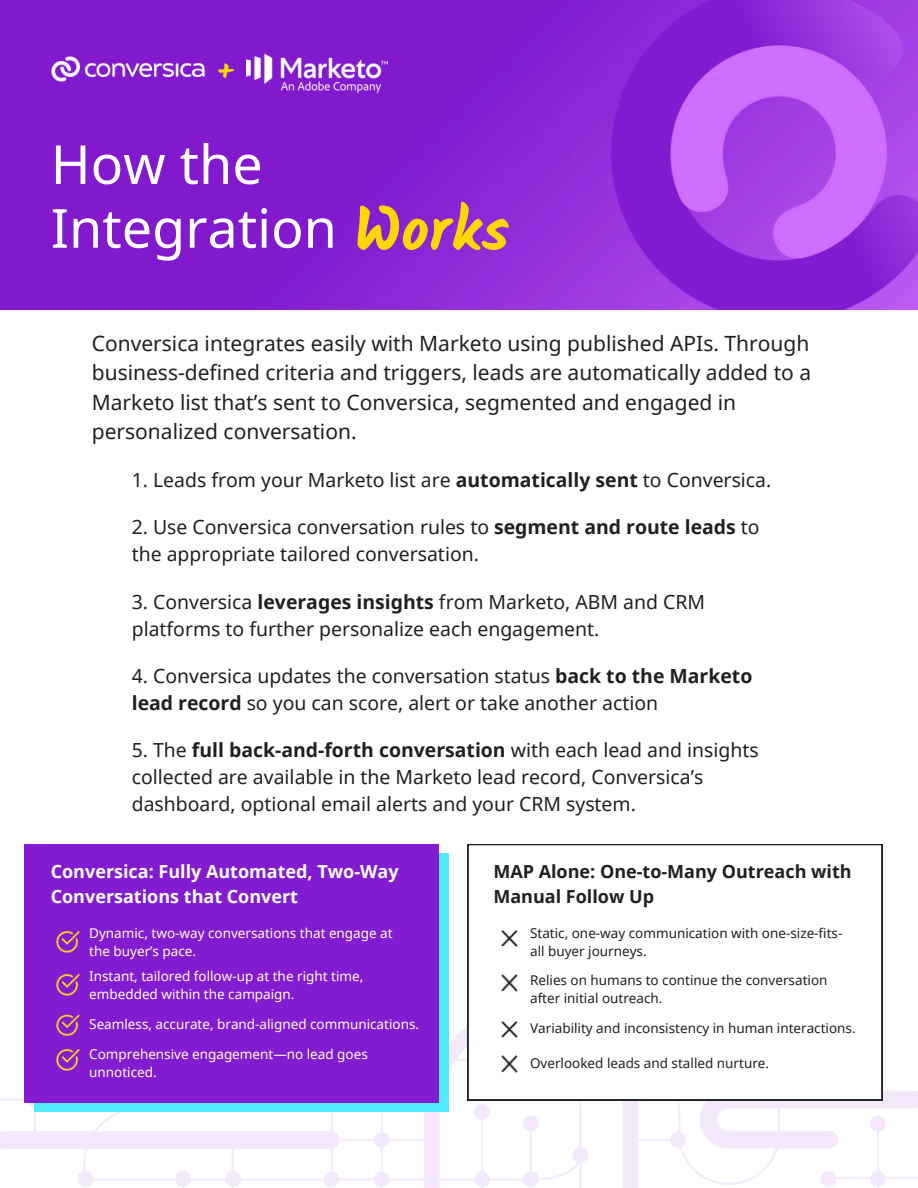
<style>
.page{position:relative;width:918px;height:1188px;background:#fff}
.page>*{position:absolute;margin:0;border:0;box-sizing:border-box;transform-origin:0 0}
.t1{font:700 60.6px "Kalam";color:#ffd600}
.t2{font:53.85px/63.8px "Noto Sans";color:#fff}
.t3{font:700 27.45px "Kalam";color:#ffd600}
.t4{font:21px/29.2px "Noto Sans";color:#1e2120}
.t5{font:19.5px/27px "Noto Sans";color:#1e2120}
.t6{font:700 18px/24.8px "Noto Sans";color:#fff}
.t7{font:700 18px/24.8px "Noto Sans";color:#1e2120}
.t8{font:13.5px/18px "Noto Sans";color:#fff}
.t9{font:13.5px/18px "Noto Sans";color:#1e2120}
.s1{font-weight:700}
</style>
<div class="page">
<img style="left:0;top:0;width:605px;height:309px">
<img style="left:48px;top:53px;width:160px;height:32px">
<img style="left:605px;top:0;width:313px;height:310px">
<img style="left:0;top:973px;width:918px;height:215px">
<img style="left:247px;top:38px;width:140px;height:71px">
<div style="left:34px;top:854px;width:415px;height:258px;background:#51eaff"></div>
<div style="left:24px;top:844px;width:415px;height:258px;background:#831cd1"></div>
<svg style="left:468px;top:844px;width:414px;height:256px"></svg>
<img style="left:56px;top:931px;width:24px;height:22px">
<img style="left:56px;top:974px;width:24px;height:22px">
<img style="left:56px;top:1014px;width:24px;height:22px">
<img style="left:56px;top:1049px;width:24px;height:22px">
<img style="left:501px;top:929px;width:18px;height:18px">
<img style="left:501px;top:974px;width:18px;height:18px">
<img style="left:501px;top:1020px;width:18px;height:18px">
<img style="left:501px;top:1055px;width:18px;height:18px">
<h2 class="t3" style="left:217px;top:55px;width:18px">+</h2>
<p class="t2" style="left:51px;top:131px;width:288px">How the<br>Integration</p>
<p class="t1" style="left:354px;top:194px;width:157px">Works</p>
<h1 class="t4" style="left:92px;top:328px;width:721px">Conversica integrates easily with Marketo using published APIs. Through business-defined criteria and triggers, leads are automatically added to a Marketo list that’s sent to Conversica, segmented and engaged in personalized conversation.</h1>
<h3 class="t5" style="left:132px;top:466px;width:641px">1. Leads from your Marketo list are <span class="s1">automatically sent</span> to Conversica.</h3>
<h3 class="t5" style="left:132px;top:513px;width:629px">2. Use Conversica conversation rules to <span class="s1">segment and route leads</span> to the appropriate tailored conversation.</h3>
<h3 class="t5" style="left:132px;top:588px;width:575px">3. Conversica <span class="s1">leverages insights</span> from Marketo, ABM and CRM platforms to further personalize each engagement.</h3>
<h3 class="t5" style="left:132px;top:662px;width:622px">4. Conversica updates the conversation status <span class="s1">back to the Marketo lead record</span> so you can score, alert or take another action</h3>
<h3 class="t5" style="left:132px;top:736px;width:628px">5. The <span class="s1">full back-and-forth conversation</span> with each lead and insights collected are available in the Marketo lead record, Conversica’s dashboard, optional email alerts and your CRM system.</h3>
<p class="t6" style="left:51px;top:859px;width:349px">Conversica: Fully Automated, Two-Way<br>Conversations that Convert</p>
<p class="t7" style="left:493px;top:859px;width:360px">MAP Alone: One-to-Many Outreach with<br>Manual Follow Up</p>
<p class="t8" style="left:89px;top:924px;width:305px">Dynamic, two-way conversations that engage at the buyer’s pace.</p>
<p class="t8" style="left:89px;top:967px;width:276px">Instant, tailored follow-up at the right time, embedded within the campaign.</p>
<p class="t8" style="left:89px;top:1015px;width:331px">Seamless, accurate, brand-aligned communications.</p>
<p class="t8" style="left:89px;top:1045px;width:280px">Comprehensive engagement—no lead goes unnoticed.</p>
<p class="t9" style="left:530px;top:924px;width:314px">Static, one-way communication with one-size-fits&shy;all buyer journeys.</p>
<p class="t9" style="left:530px;top:971px;width:299px">Relies on humans to continue the conversation after initial outreach.</p>
<p class="t9" style="left:530px;top:1018px;width:327px">Variability and inconsistency in human interactions.</p>
<p class="t9" style="left:530px;top:1054px;width:241px">Overlooked leads and stalled nurture.</p>
</div>
